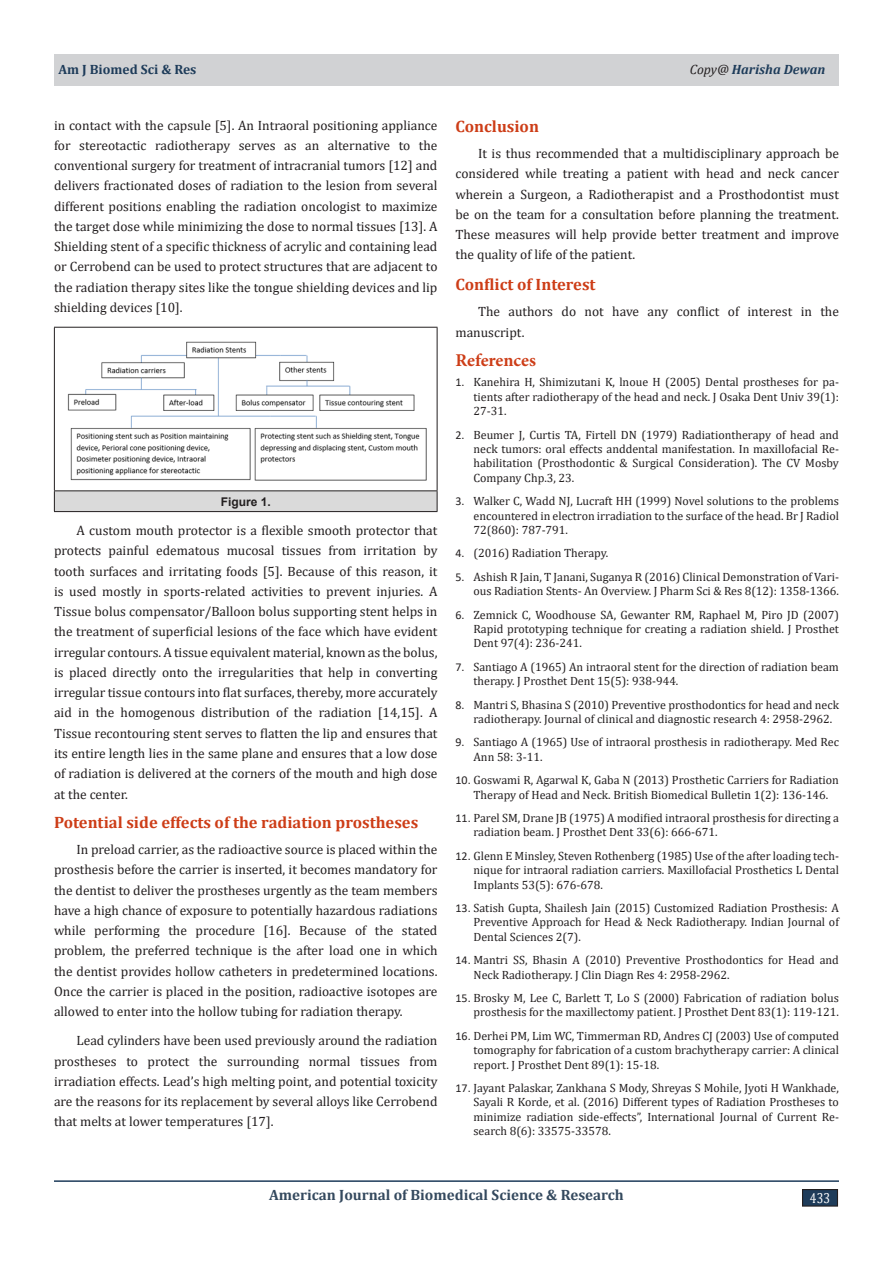
<style>
.page{position:relative;width:893px;height:1263px;background:#fff}
.page>*{position:absolute;margin:0;border:0;box-sizing:border-box;transform-origin:0 0}
.t1{font:700 18px "Minion Pro";letter-spacing:-.005em;color:#cd3d17}
.t2{font:700 16.5px "Cambria";color:#cd3d17}
.t3{font:700 15px "Cambria";color:#34495e}
.t4{font:14.7px "Cambria";color:#fff;scale:.83 1}
.t5{font:13.5px/20.2px "Cambria";color:#231f20;text-align:justify}
.t6{font:italic 700 13.5px "Cambria";color:#1e3c5a}
.t7{font:700 13.5px "Cambria";color:#1e3c5a}
.t8{font:12px/14.4px "Cambria";color:#231f20;text-align:justify}
.t9{font:700 12px "Arial";color:#231f20}
.s1{font-weight:400;color:#231f20}
.s2{font-family:"Calibri"}
</style>
<div class="page">
<hr style="left:54px;top:1180px;width:785px;height:2px;background:#1e3c5a">
<div style="left:54px;top:54px;width:785px;height:31px;background:#d1d2d4"></div>
<div style="left:802px;top:1189px;width:35px;height:17px;background:#1e3c5a"></div>
<div style="left:802px;top:1189px;width:36px;height:17px;border:1px solid #231f20"></div>
<div style="left:54px;top:491px;width:383px;height:21px;background:#dadada"></div>
<hr style="left:54px;top:327px;width:383px;height:1px;background:#231f20">
<hr style="left:54px;top:328px;width:1px;height:162px;background:#231f20">
<hr style="left:437px;top:328px;width:1px;height:162px;background:#231f20">
<hr style="left:54px;top:490px;width:383px;height:1px;background:#231f20">
<svg style="left:54px;top:491px;width:1px;height:20px"></svg>
<svg style="left:437px;top:491px;width:1px;height:20px"></svg>
<hr style="left:54px;top:511px;width:383px;height:1px;background:#231f20">
<img style="left:67px;top:341px;width:360px;height:140px">
<p class="t7" style="left:58px;top:59px;width:139px">Am J Biomed Sci &amp; Res</p>
<p class="t6" style="left:690px;top:59px;width:137px"><span class="s1">Copy@</span> Harisha Dewan</p>
<p class="t5" style="left:54px;top:115px;width:385px">in contact with the capsule [5]. An Intraoral positioning appliance for stereotactic radiotherapy serves as an alternative to the conventional surgery for treatment of intracranial tumors [12] and delivers fractionated doses of radiation to the lesion from several different positions enabling the radiation oncologist to maximize the target dose while minimizing the dose to normal tissues [13]. A Shielding stent of a specific thickness of acrylic and containing lead or Cerrobend can be used to protect structures that are adjacent to the radiation therapy sites like the tongue shielding devices and lip shielding devices [10].</p>
<p class="t9" style="left:221px;top:493px;width:52px">Figure 1.</p>
<p class="t5" style="left:54px;top:520px;width:385px;text-indent:22px">A custom mouth protector is a flexible smooth protector that protects painful edematous mucosal tissues from irritation by tooth surfaces and irritating foods [5]. Because of this reason, it is used mostly in sports-related activities to prevent injuries. A Tissue bolus compensator/Balloon bolus supporting stent helps in the treatment of superficial lesions of the face which have evident irregular contours. A tissue equivalent material, known as the bolus, is placed directly onto the irregularities that help in converting irregular tissue contours into flat surfaces, thereby, more accurately aid in the homogenous distribution of the radiation [14,15]. A Tissue recontouring stent serves to flatten the lip and ensures that its entire length lies in the same plane and ensures that a low dose of radiation is delivered at the corners of the mouth and high dose at the center.</p>
<p class="t2" style="left:54px;top:810px;width:366px">Potential side effects of the radiation prostheses</p>
<p class="t5" style="left:54px;top:839px;width:385px;text-indent:22px">In preload carrier, as the radioactive source is placed within the prosthesis before the carrier is inserted, it becomes mandatory for the dentist to deliver the prostheses urgently as the team members have a high chance of exposure to potentially hazardous radiations while performing the procedure [16]. Because of the stated problem, the preferred technique is the after load one in which the dentist provides hollow catheters in predetermined locations.<br>Once the carrier is placed in the position, radioactive isotopes are allowed to enter into the hollow tubing for radiation therapy.</p>
<p class="t5" style="left:54px;top:1030px;width:385px;text-indent:22px">Lead cylinders have been used previously around the radiation prostheses to protect the surrounding normal tissues from irradiation effects. Lead’s high melting point, and potential toxicity are the reasons for its replacement by several alloys like Cerrobend that melts at lower temperatures [17].</p>
<p class="t2" style="left:455px;top:115px;width:85px">Conclusion</p>
<p class="t5" style="left:455px;top:143px;width:385px;text-indent:22px">It is thus recommended that a multidisciplinary approach be considered while treating a patient with head and neck cancer wherein a Surgeon, a Radiotherapist and a Prosthodontist must be on the team for a consultation before planning the treatment.<br>These measures will help provide better treatment and improve the quality of life of the patient.</p>
<p class="t2" style="left:455px;top:273px;width:142px">Conflict of Interest</p>
<p class="t5" style="left:455px;top:302px;width:385px;text-indent:22px">The authors do not have any conflict of interest in the manuscript.</p>
<p class="t1" style="left:455px;top:347px;width:82px">References</p>
<p class="t8" style="left:473px;top:375px;width:367px;text-indent:-18px"><span class="s2">1.</span> Kanehira H, Shimizutani K, lnoue H (2005) Dental prostheses for pa&shy;tients after radiotherapy of the head and neck. J Osaka Dent Univ 39(1):<br>27-31.</p>
<p class="t8" style="left:473px;top:427px;width:367px;text-indent:-18px"><span class="s2">2.</span> Beumer J, Curtis TA, Firtell DN (1979) Radiationtherapy of head and neck tumors: oral effects anddental manifestation. In maxillofacial Re&shy;habilitation (Prosthodontic &amp; Surgical Consideration). The CV Mosby Company Chp.3, 23.</p>
<p class="t8" style="left:473px;top:494px;width:367px;text-indent:-18px"><span class="s2">3.</span> Walker C, Wadd NJ, Lucraft HH (1999) Novel solutions to the problems encountered in electron irradiation to the surface of the head. Br J Radiol 72(860): 787-791.</p>
<p class="t8" style="left:455px;top:546px;width:154px"><span class="s2">4.</span> (2016) Radiation Therapy.</p>
<p class="t8" style="left:455px;top:569px;width:385px;text-align:right"><span class="s2">5.</span> Ashish R Jain, T Janani, Suganya R (2016) Clinical Demonstration of Vari&shy;ous Radiation Stents- An Overview. J Pharm Sci &amp; Res 8(12): 1358-1366.</p>
<p class="t8" style="left:473px;top:607px;width:367px;text-indent:-18px"><span class="s2">6.</span> Zemnick C, Woodhouse SA, Gewanter RM, Raphael M, Piro JD (2007)<br>Rapid prototyping technique for creating a radiation shield. J Prosthet Dent 97(4): 236-241.</p>
<p class="t8" style="left:473px;top:659px;width:367px;text-indent:-18px"><span class="s2">7.</span> Santiago A (1965) An intraoral stent for the direction of radiation beam therapy. J Prosthet Dent 15(5): 938-944.</p>
<p class="t8" style="left:473px;top:697px;width:367px;text-indent:-18px"><span class="s2">8.</span> Mantri S, Bhasina S (2010) Preventive prosthodontics for head and neck radiotherapy. Journal of clinical and diagnostic research 4: 2958-2962.</p>
<p class="t8" style="left:473px;top:735px;width:367px;text-indent:-18px"><span class="s2">9.</span> Santiago A (1965) Use of intraoral prosthesis in radiotherapy. Med Rec<br>Ann 58: 3-11.</p>
<p class="t8" style="left:473px;top:773px;width:367px;text-indent:-18px"><span class="s2">10.</span> Goswami R, Agarwal K, Gaba N (2013) Prosthetic Carriers for Radiation<br>Therapy of Head and Neck. British Biomedical Bulletin 1(2): 136-146.</p>
<p class="t8" style="left:473px;top:811px;width:367px;text-indent:-18px"><span class="s2">11.</span> Parel SM, Drane JB (1975) A modified intraoral prosthesis for directing a radiation beam. J Prosthet Dent 33(6): 666-671.</p>
<p class="t8" style="left:473px;top:848px;width:367px;text-indent:-18px"><span class="s2">12.</span> Glenn E Minsley, Steven Rothenberg (1985) Use of the after loading tech&shy;nique for intraoral radiation carriers. Maxillofacial Prosthetics L Dental Implants 53(5): 676-678.</p>
<p class="t8" style="left:473px;top:901px;width:367px;text-indent:-18px"><span class="s2">13.</span> Satish Gupta, Shailesh Jain (2015) Customized Radiation Prosthesis: A Preventive Approach for Head &amp; Neck Radiotherapy. Indian Journal of Dental Sciences 2(7).</p>
<p class="t8" style="left:473px;top:953px;width:367px;text-indent:-18px"><span class="s2">14.</span> Mantri SS, Bhasin A (2010) Preventive Prosthodontics for Head and<br>Neck Radiotherapy. J Clin Diagn Res 4: 2958-2962.</p>
<p class="t8" style="left:455px;top:991px;width:385px;text-align:right"><span class="s2">15.</span> Brosky M, Lee C, Barlett T, Lo S (2000) Fabrication of radiation bolus prosthesis for the maxillectomy patient. J Prosthet Dent 83(1): 119-121.</p>
<p class="t8" style="left:473px;top:1028px;width:367px;text-indent:-18px"><span class="s2">16.</span> Derhei PM, Lim WC, Timmerman RD, Andres CJ (2003) Use of computed tomography for fabrication of a custom brachytherapy carrier: A clinical report. J Prosthet Dent 89(1): 15-18.</p>
<p class="t8" style="left:473px;top:1081px;width:367px;text-indent:-18px"><span class="s2">17.</span> Jayant Palaskar, Zankhana S Mody, Shreyas S Mohile, Jyoti H Wankhade, Sayali R Korde, et al. (2016) Different types of Radiation Prostheses to minimize radiation side-effects”, International Journal of Current Re&shy;search 8(6): 33575-33578.</p>
<p class="t3" style="left:269px;top:1184px;width:356px">American Journal of Biomedical Science &amp; Research</p>
<p class="t4" style="left:810px;top:1189px;width:26px">433</p>
</div>
